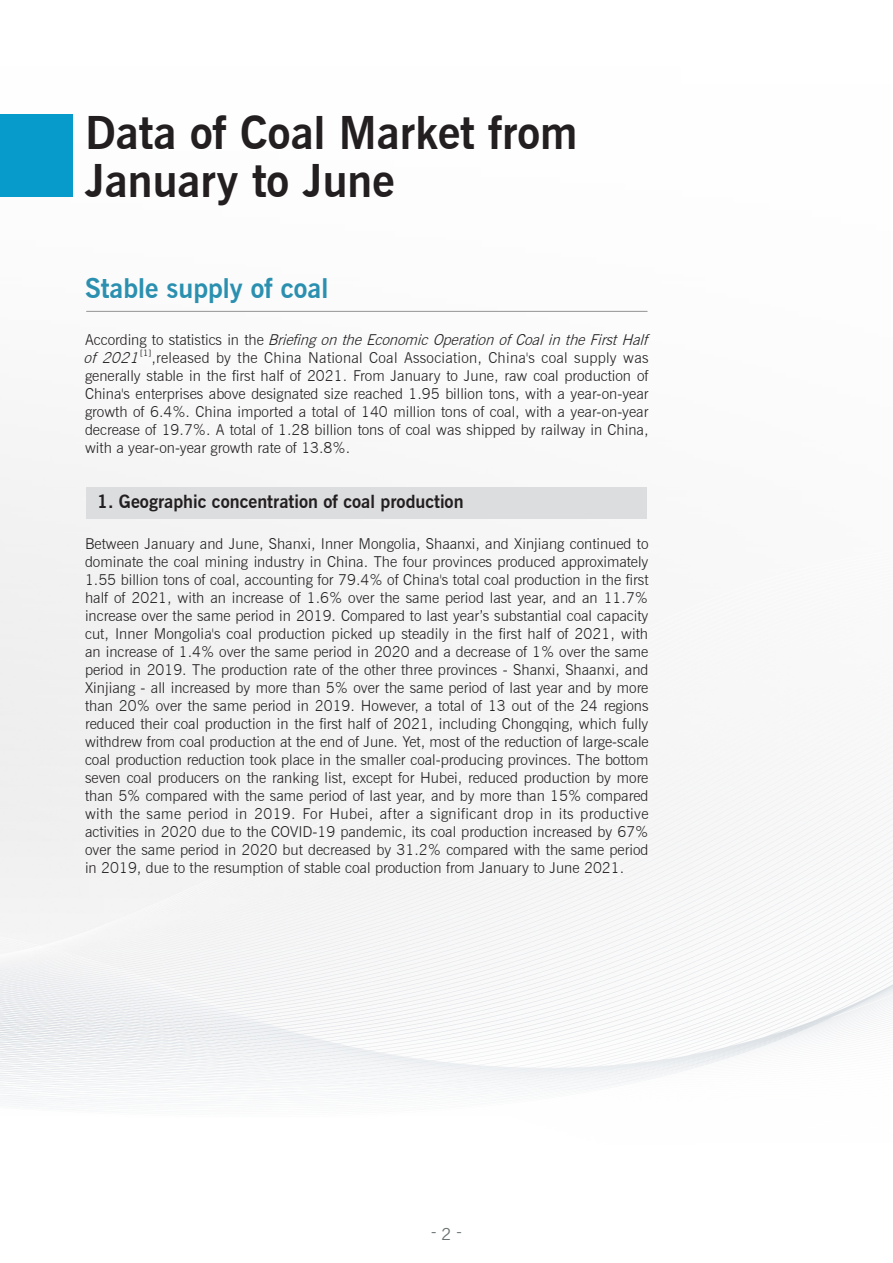
<style>
.page{position:relative;width:893px;height:1263px;background:#fff}
.page>*{position:absolute;margin:0;border:0;box-sizing:border-box;transform-origin:0 0}
.t1{font:700 45px/48px "News Gothic BT";color:#231f20}
.t2{font:700 27px "News Gothic BT";color:#2b90b0}
.t3{font:700 18px "News Gothic BT";color:#231f20}
.t4{font:16.5px "News Gothic BT";color:#6a7172}
.t5{font:300 15px/18px "News Gothic BT";color:#231f20;text-align:justify}
.t6{font:italic 300 15px/18px "News Gothic BT";color:#231f20}
.t7{font:8.7px "News Gothic BT";color:#231f20}
.s1{font-style:normal}
</style>
<div class="page">
<img style="left:0;top:114px;width:893px;height:992px">
<div style="left:0;top:115px;width:72px;height:82px;background:#079bcc"></div>
<hr style="left:86px;top:311px;width:561px;height:1px;background:#939393">
<div style="left:87px;top:487px;width:560px;height:32px;background:#dcdddf"></div>
<p class="t1" style="left:85px;top:108px;width:494px">Data of Coal Market from<br>January to June</p>
<p class="t2" style="left:85px;top:272px;width:245px">Stable supply of coal</p>
<p class="t6" style="left:84px;top:331px;width:570px"><span class="s1">A c c o r d i n g t o s t a t i s t i c s i n t h e</span> BriefingontheEconomicOperationofCoalintheFirstHalf of 2021</p>
<p class="t7" style="left:140px;top:347px;width:13px">[1]</p>
<p class="t5" style="left:85px;top:349px;width:565px;text-indent:66px">,released by the China National Coal Association, China's coal supply was generally stable in the first half of 2021. From January to June, raw coal production of China's enterprises above designated size reached 1.95 billion tons, with a year-on-year growth of 6.4%. China imported a total of 140 million tons of coal, with a year-on-year decrease of 19.7%. A total of 1.28 billion tons of coal was shipped by railway in China, with a year-on-year growth rate of 13.8%.</p>
<p class="t3" style="left:97px;top:491px;width:368px">1. Geographic concentration of coal production</p>
<p class="t5" style="left:85px;top:535px;width:565px">Between January and June, Shanxi, Inner Mongolia, Shaanxi, and Xinjiang continued to dominate the coal mining industry in China. The four provinces produced approximately 1.55 billion tons of coal, accounting for 79.4% of China's total coal production in the first half of 2021, with an increase of 1.6% over the same period last year, and an 11.7% increase over the same period in 2019. Compared to last year’s substantial coal capacity cut, Inner Mongolia's coal production picked up steadily in the first half of 2021, with an increase of 1.4% over the same period in 2020 and a decrease of 1% over the same period in 2019. The production rate of the other three provinces - Shanxi, Shaanxi, and Xinjiang - all increased by more than 5% over the same period of last year and by more than 20% over the same period in 2019. However, a total of 13 out of the 24 regions reduced their coal production in the first half of 2021, including Chongqing, which fully withdrew from coal production at the end of June. Yet, most of the reduction of large-scale coal production reduction took place in the smaller coal-producing provinces. The bottom seven coal producers on the ranking list, except for Hubei, reduced production by more than 5% compared with the same period of last year, and by more than 15% compared with the same period in 2019. For Hubei, after a significant drop in its productive activities in 2020 due to the COVID-19 pandemic, its coal production increased by 67% over the same period in 2020 but decreased by 31.2% compared with the same period in 2019, due to the resumption of stable coal production from January to June 2021.</p>
<p class="t4" style="left:431px;top:1221px;width:32px">- 2 -</p>
</div>
